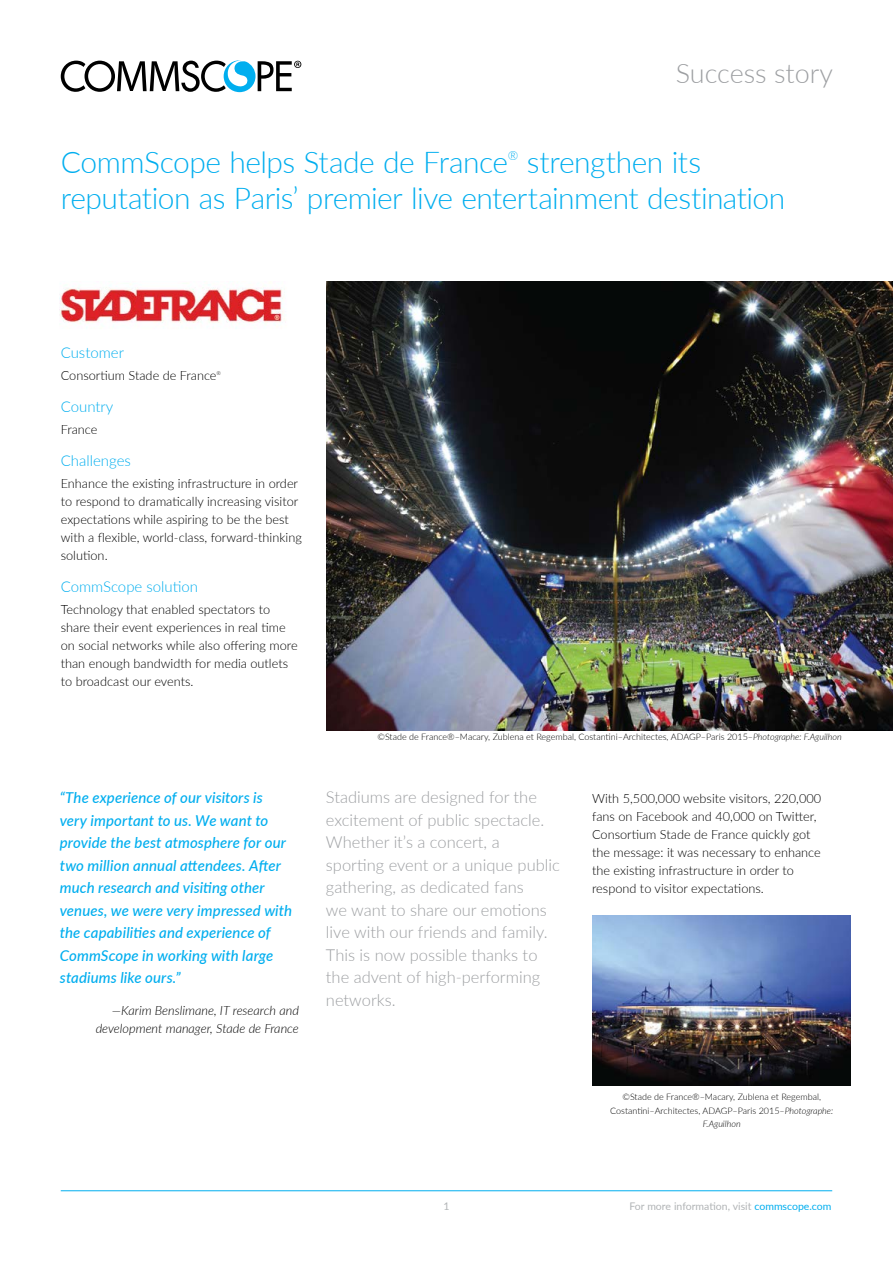
<style>
.page{position:relative;width:893px;height:1263px;background:#fff}
.page>*{position:absolute;margin:0;border:0;box-sizing:border-box;transform-origin:0 0}
.t1{font:300 30px/36px "Lato";letter-spacing:-.02em;color:#00aeef}
.t2{font:300 27px "Lato";color:#9d9fa2}
.t3{font:300 16.5px/22.5px "Lato";color:#9d9fa2}
.t4{font:italic 500 15px/22.5px "Lato";letter-spacing:.01em;color:#00aeef}
.t5{font:300 15px "Lato";color:#00aeef}
.t6{font:300 12.75px/18px "Lato";color:#000}
.t7{font:italic 300 12.75px/18px "Lato";color:#000;text-align:right}
.t8{font:300 12.6px "Lato";color:#00aeef}
.t9{font:10.5px "Lato";color:#b1b4b6}
.t10{font:300 9px/13.5px "Lato";color:#000;text-align:center}
.t11{font:300 5.4px "Lato";color:#000}
.s1{font-style:italic}
.s2{color:#00aeef}
</style>
<div class="page">
<hr style="left:61px;top:1190px;width:771px;height:1px;background:#00aeef">
<svg style="left:61px;top:60px;width:240px;height:32px"></svg>
<img style="left:327px;top:282px;width:566px;height:449px">
<img style="left:60px;top:284px;width:225px;height:40px">
<img style="left:592px;top:915px;width:258px;height:171px">
<h2 class="t2" style="left:676px;top:55px;width:159px">Success story</h2>
<h1 class="t1" style="left:61px;top:143px;width:449px">CommScope helps Stade de France</h1>
<p class="t8" style="left:508px;top:146px;width:12px">®</p>
<h1 class="t1" style="left:61px;top:143px;width:726px;text-indent:466px">strengthen its reputation as Paris’ premier live entertainment destination</h1>
<p class="t5" style="left:61px;top:342px;width:65px">Customer</p>
<p class="t6" style="left:61px;top:366px;width:157px">Consortium Stade de France</p>
<p class="t11" style="left:217px;top:369px;width:6px">®</p>
<p class="t5" style="left:61px;top:396px;width:54px">Country</p>
<p class="t6" style="left:61px;top:420px;width:38px">France</p>
<p class="t5" style="left:61px;top:450px;width:72px">Challenges</p>
<p class="t6" style="left:61px;top:474px;width:243px">Enhance the existing infrastructure in order to respond to dramatically increasing visitor expectations while aspiring to be the best with a flexible, world-class, forward-thinking solution.</p>
<p class="t5" style="left:61px;top:576px;width:139px">CommScope solution</p>
<p class="t6" style="left:61px;top:600px;width:238px">Technology that enabled spectators to share their event experiences in real time on social networks while also offering more than enough bandwidth for media outlets to broadcast our events.</p>
<p class="t4" style="left:60px;top:786px;width:234px">“The experience of our visitors is very important to us. We want to provide the best atmosphere for our two million annual attendees. After much research and visiting other venues, we were very impressed with the capabilities and experience of<br>CommScope in working with large stadiums like ours.”</p>
<p class="t7" style="left:96px;top:1001px;width:205px">—Karim Benslimane, IT research and development manager, Stade de France</p>
<p class="t10" style="left:377px;top:730px;width:466px">©Stade de France®–Macary, Zublena et Regembal, Costantini–Architectes, ADAGP–Paris 2015–<span class="s1">Photographe: F.Aguilhon</span></p>
<p class="t3" style="left:326px;top:785px;width:235px">Stadiums are designed for the excitement of public spectacle.<br>Whether it’s a concert, a sporting event or a unique public gathering, as dedicated fans<br>we want to share our emotions live with our friends and family.<br>This is now possible thanks to the advent of high-performing networks.</p>
<p class="t6" style="left:592px;top:789px;width:231px">With 5,500,000 website visitors, 220,000 fans on Facebook and 40,000 on Twitter, Consortium Stade de France quickly got the message: it was necessary to enhance the existing infrastructure in order to respond to visitor expectations.</p>
<p class="t10" style="left:610px;top:1090px;width:225px">©Stade de France®–Macary, Zublena et Regembal,<br>Costantini–Architectes, ADAGP–Paris 2015–<span class="s1">Photographe:<br>F.Aguilhon</span></p>
<p class="t9" style="left:443px;top:1198px;width:8px">1</p>
<p class="t9" style="left:629px;top:1198px;width:204px">For more information, visit <span class="s2">commscope.com</span></p>
</div>
